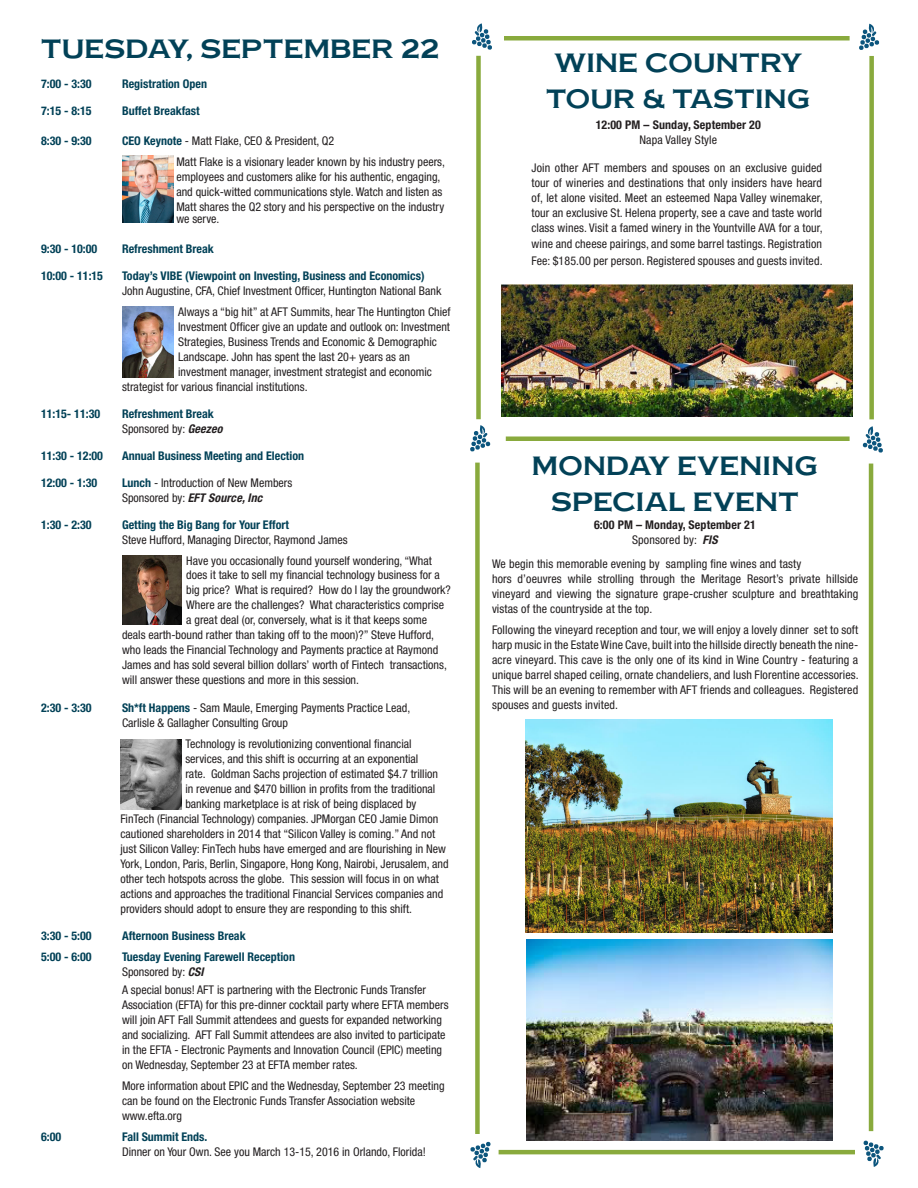
<style>
.page{position:relative;width:918px;height:1188px;background:#fff}
.page>*{position:absolute;margin:0;border:0;box-sizing:border-box;transform-origin:0 0}
.t1{font:25.5px/36px "Copper Penny DTP Normal";letter-spacing:.005em;color:#024157;text-align:center}
.t2{font:condensed 12px/15px "Helvetica Neue LT Std";color:#231f20}
.t3{font:700 condensed 12px "Helvetica Neue LT Std";color:#024157}
.t4{font:700 condensed 12px "Helvetica Neue LT Std";letter-spacing:.01em;color:#231f20}
.t5{font:italic 700 condensed 12px "Helvetica Neue LT Std";letter-spacing:.01em;color:#231f20}
.s1{font-weight:700;color:#024157}
.s2{font-weight:700;font-style:italic}
.s3{font-weight:400;font-style:normal}
</style>
<div class="page">
<img style="left:502px;top:285px;width:351px;height:131px">
<img style="left:526px;top:940px;width:306px;height:201px">
<img style="left:526px;top:719px;width:307px;height:213px">
<svg style="left:470px;top:425px;width:21px;height:27px"></svg>
<svg style="left:863px;top:426px;width:20px;height:27px"></svg>
<svg style="left:472px;top:23px;width:20px;height:27px"></svg>
<svg style="left:859px;top:24px;width:20px;height:26px"></svg>
<div style="left:476px;top:56px;width:5px;height:363px;background:#89aa3d"></div>
<div style="left:869px;top:56px;width:5px;height:363px;background:#89aa3d"></div>
<div style="left:506px;top:436px;width:344px;height:5px;background:#89aa3d"></div>
<hr style="left:504px;top:36px;width:346px;height:4px;background:#89aa3d">
<img style="left:121px;top:740px;width:61px;height:69px">
<div style="left:475px;top:463px;width:5px;height:671px;background:#89aa3d"></div>
<hr style="left:869px;top:464px;width:4px;height:667px;background:#89aa3d">
<img style="left:123px;top:307px;width:51px;height:70px">
<img style="left:122px;top:556px;width:60px;height:69px">
<hr style="left:499px;top:1150px;width:356px;height:4px;background:#89aa3d">
<svg style="left:863px;top:1140px;width:21px;height:27px"></svg>
<svg style="left:470px;top:1142px;width:21px;height:26px"></svg>
<img style="left:123px;top:156px;width:51px;height:66px">
<p class="t1" style="left:41px;top:30px;width:400px">TUESDAY, SEPTEMBER 22</p>
<p class="t3" style="left:41px;top:76px;width:52px">7:00 - 3:30</p>
<p class="t3" style="left:122px;top:76px;width:87px">Registration Open</p>
<p class="t3" style="left:41px;top:103px;width:52px">7:15 - 8:15</p>
<p class="t3" style="left:122px;top:103px;width:79px">Buffet Breakfast</p>
<p class="t3" style="left:41px;top:133px;width:52px">8:30 - 9:30</p>
<p class="t2" style="left:122px;top:133px;width:214px"><span class="s1">CEO Keynote</span> - Matt Flake, CEO &amp; President, Q2</p>
<p class="t2" style="left:176px;top:154px;width:270px">Matt Flake is a visionary leader known by his industry peers, employees and customers alike for his authentic, engaging, and quick-witted communications style. Watch and listen as Matt shares the Q2 story and his perspective on the industry</p>
<p class="t2" style="left:176px;top:211px;width:45px">we serve.</p>
<p class="t3" style="left:41px;top:241px;width:58px">9:30 - 10:00</p>
<p class="t3" style="left:122px;top:241px;width:93px">Refreshment Break</p>
<p class="t3" style="left:41px;top:268px;width:64px">10:00 - 11:15</p>
<p class="t3" style="left:122px;top:268px;width:304px">Today’s VIBE (Viewpoint on Investing, Business and Economics)</p>
<p class="t2" style="left:122px;top:283px;width:321px">John Augustine, CFA, Chief Investment Officer, Huntington National Bank</p>
<p class="t2" style="left:178px;top:304px;width:274px">Always a “big hit” at AFT Summits, hear The Huntington Chief</p>
<p class="t2" style="left:178px;top:319px;width:273px">Investment Officer give an update and outlook on: Investment</p>
<p class="t2" style="left:178px;top:334px;width:260px">Strategies, Business Trends and Economic &amp; Demographic</p>
<p class="t2" style="left:178px;top:349px;width:233px">Landscape. John has spent the last 20+ years as an</p>
<p class="t2" style="left:178px;top:364px;width:255px">investment manager, investment strategist and economic</p>
<p class="t2" style="left:122px;top:379px;width:187px">strategist for various financial institutions.</p>
<p class="t3" style="left:41px;top:406px;width:61px">11:15- 11:30</p>
<p class="t3" style="left:122px;top:406px;width:93px">Refreshment Break</p>
<p class="t2" style="left:122px;top:421px;width:102px">Sponsored by: <span class="s2">Geezeo</span></p>
<p class="t3" style="left:41px;top:448px;width:64px">11:30 - 12:00</p>
<p class="t3" style="left:122px;top:448px;width:184px">Annual Business Meeting and Election</p>
<p class="t3" style="left:41px;top:475px;width:58px">12:00 - 1:30</p>
<p class="t2" style="left:122px;top:475px;width:172px"><span class="s1">Lunch</span> - Introduction of New Members</p>
<p class="t5" style="left:122px;top:490px;width:142px"><span class="s3">Sponsored by:</span> EFT Source, Inc</p>
<p class="t3" style="left:41px;top:517px;width:52px">1:30 - 2:30</p>
<p class="t3" style="left:122px;top:517px;width:169px">Getting the Big Bang for Your Effort</p>
<p class="t2" style="left:122px;top:532px;width:227px">Steve Hufford, Managing Director, Raymond James</p>
<p class="t2" style="left:186px;top:554px;width:255px;line-height:13.5px">Have you occasionally found yourself wondering, “What does it take to sell my financial technology business for a</p>
<p class="t2" style="left:186px;top:582px;width:266px">big price? What is required? How do I lay the groundwork?</p>
<p class="t2" style="left:186px;top:597px;width:259px">Where are the challenges? What characteristics comprise</p>
<p class="t2" style="left:186px;top:612px;width:242px">a great deal (or, conversely, what is it that keeps some</p>
<p class="t2" style="left:122px;top:627px;width:314px">deals earth-bound rather than taking off to the moon)?” Steve Hufford,</p>
<p class="t2" style="left:122px;top:642px;width:318px">who leads the Financial Technology and Payments practice at Raymond</p>
<p class="t2" style="left:122px;top:657px;width:326px">James and has sold several billion dollars’ worth of Fintech transactions,</p>
<p class="t2" style="left:122px;top:672px;width:239px">will answer these questions and more in this session.</p>
<p class="t3" style="left:41px;top:700px;width:52px">2:30 - 3:30</p>
<p class="t2" style="left:122px;top:700px;width:290px"><span class="s1">Sh*ft Happens</span> - Sam Maule, Emerging Payments Practice Lead,</p>
<p class="t2" style="left:122px;top:715px;width:168px">Carlisle &amp; Gallagher Consulting Group</p>
<p class="t2" style="left:185px;top:736px;width:228px">Technology is revolutionizing conventional financial</p>
<p class="t2" style="left:185px;top:751px;width:235px">services, and this shift is occurring at an exponential</p>
<p class="t2" style="left:185px;top:766px;width:254px">rate. Goldman Sachs projection of estimated $4.7 trillion</p>
<p class="t2" style="left:185px;top:781px;width:251px">in revenue and $470 billion in profits from the traditional</p>
<p class="t2" style="left:185px;top:796px;width:233px">banking marketplace is at risk of being displaced by</p>
<p class="t2" style="left:121px;top:811px;width:319px">FinTech (Financial Technology) companies. JPMorgan CEO Jamie Dimon</p>
<p class="t2" style="left:121px;top:826px;width:316px">cautioned shareholders in 2014 that “Silicon Valley is coming.” And not</p>
<p class="t2" style="left:121px;top:841px;width:327px">just Silicon Valley: FinTech hubs have emerged and are flourishing in New</p>
<p class="t2" style="left:121px;top:856px;width:330px">York, London, Paris, Berlin, Singapore, Hong Kong, Nairobi, Jerusalem, and</p>
<p class="t2" style="left:121px;top:871px;width:320px">other tech hotspots across the globe. This session will focus in on what</p>
<p class="t2" style="left:121px;top:886px;width:324px">actions and approaches the traditional Financial Services companies and</p>
<p class="t2" style="left:121px;top:901px;width:293px">providers should adopt to ensure they are responding to this shift.</p>
<p class="t3" style="left:41px;top:928px;width:52px">3:30 - 5:00</p>
<p class="t3" style="left:122px;top:928px;width:125px">Afternoon Business Break</p>
<p class="t3" style="left:41px;top:949px;width:52px">5:00 - 6:00</p>
<p class="t3" style="left:122px;top:949px;width:174px">Tuesday Evening Farewell Reception</p>
<p class="t2" style="left:122px;top:964px;width:83px">Sponsored by: <span class="s2">CSI</span></p>
<p class="t2" style="left:122px;top:982px;width:328px">A special bonus! AFT is partnering with the Electronic Funds Transfer Association (EFTA) for this pre-dinner cocktail party where EFTA members will join AFT Fall Summit attendees and guests for expanded networking and socializing. AFT Fall Summit attendees are also invited to participate in the EFTA - Electronic Payments and Innovation Council (EPIC) meeting on Wednesday, September 23 at EFTA member rates.</p>
<p class="t2" style="left:122px;top:1078px;width:324px">More information about EPIC and the Wednesday, September 23 meeting can be found on the Electronic Funds Transfer Association website</p>
<p class="t2" style="left:122px;top:1108px;width:61px">www.efta.org</p>
<p class="t3" style="left:41px;top:1129px;width:22px">6:00</p>
<p class="t3" style="left:122px;top:1129px;width:87px">Fall Summit Ends.</p>
<p class="t2" style="left:122px;top:1144px;width:305px">Dinner on Your Own. See you March 13-15, 2016 in Orlando, Florida!</p>
<p class="t1" style="left:546px;top:45px;width:266px">WINE COUNTRY<br>TOUR &amp; TASTING</p>
<p class="t4" style="left:596px;top:118px;width:167px">12:00 PM – Sunday, September 20</p>
<p class="t2" style="left:639px;top:132px;width:79px">Napa Valley Style</p>
<p class="t2" style="left:532px;top:160px;width:293px;text-align:justify">Join other AFT members and spouses on an exclusive guided tour of wineries and destinations that only insiders have heard of, let alone visited. Meet an esteemed Napa Valley winemaker, tour an exclusive St. Helena property, see a cave and taste world class wines. Visit a famed winery in the Yountville AVA for a tour,</p>
<p class="t2" style="left:532px;top:236px;width:292px;line-height:16.5px">wine and cheese pairings, and some barrel tastings. Registration<br>Fee: $185.00 per person. Registered spouses and guests invited.</p>
<p class="t1" style="left:532px;top:448px;width:288px">MONDAY EVENING</p>
<p class="t1" style="left:551px;top:484px;width:249px">SPECIAL EVENT</p>
<p class="t4" style="left:594px;top:518px;width:163px">6:00 PM – Monday, September 21</p>
<p class="t2" style="left:632px;top:532px;width:87px">Sponsored by: <span class="s2">FIS</span></p>
<p class="t2" style="left:492px;top:556px;width:311px">We begin this memorable evening by sampling fine wines and tasty</p>
<p class="t2" style="left:492px;top:571px;width:368px;text-align:justify">hors d’oeuvres while strolling through the Meritage Resort’s private hillside vineyard and viewing the signature grape-crusher sculpture and breathtaking vistas of the countryside at the top.</p>
<p class="t2" style="left:492px;top:622px;width:368px;text-align:justify">Following the vineyard reception and tour, we will enjoy a lovely dinner set to soft harp music in the Estate Wine Cave, built into the hillside directly beneath the nine&shy;acre vineyard. This cave is the only one of its kind in Wine Country - featuring a unique barrel shaped ceiling, ornate chandeliers, and lush Florentine accessories.<br>This will be an evening to remember with AFT friends and colleagues. Registered spouses and guests invited.</p>
</div>
